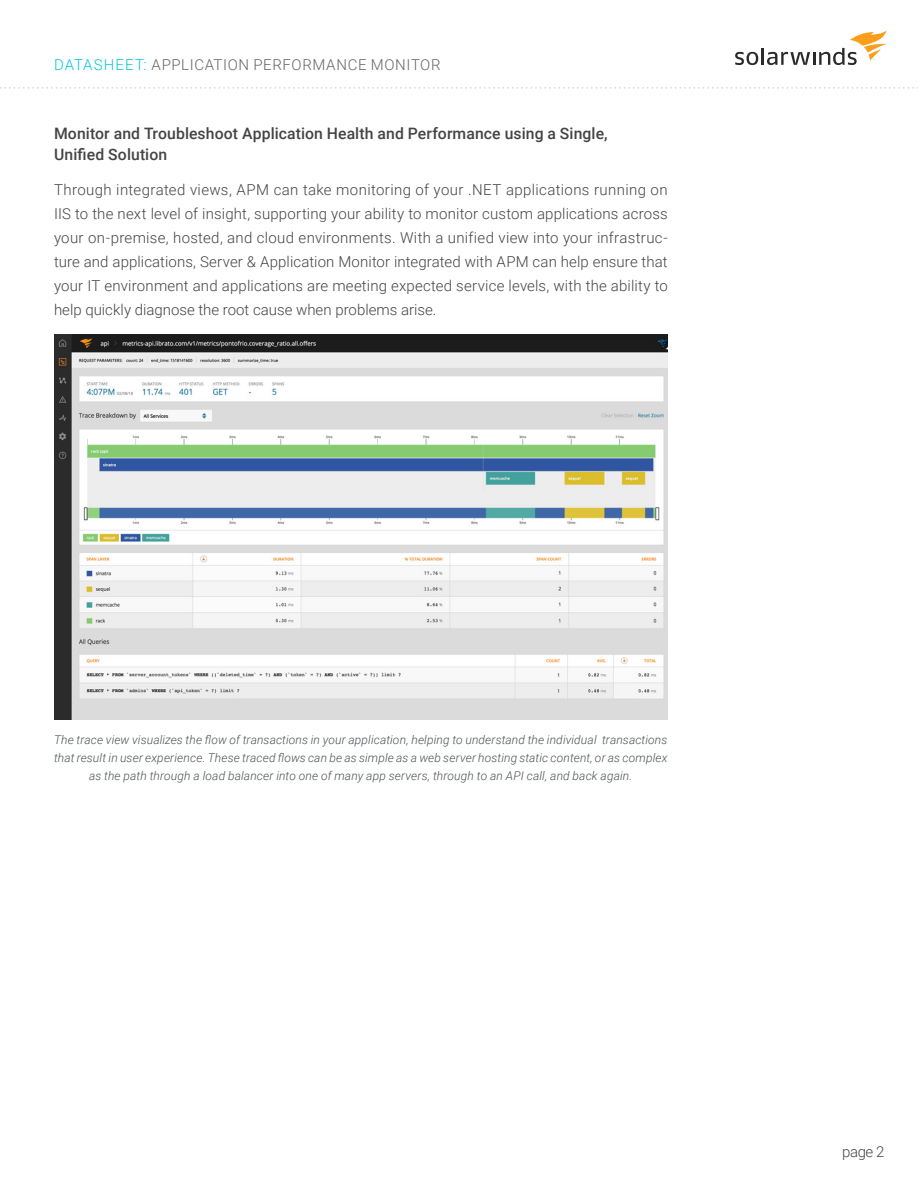
<style>
.page{position:relative;width:918px;height:1188px;background:#fff}
.page>*{position:absolute;margin:0;border:0;box-sizing:border-box;transform-origin:0 0}
.Feature_Name{font:500 15.75px "Roboto";letter-spacing:.005em;color:#444}
.Body_Copy{font:300 15px/24px "Roboto";color:#444;text-align:justify}
.t1{font:300 15px "Roboto";letter-spacing:.04em;color:#666}
.Page_number{font:300 15px "Roboto";color:#444}
.Image_Caption{font:italic 300 12px/18px "Roboto";letter-spacing:.01em;color:#4b5252;text-align:center}
.s1{color:#04c9d7}
</style>
<div class="page">
<svg style="left:735px;top:52px;width:23px;height:13px"></svg>
<hr style="left:761px;top:48px;width:3px;height:17px;background:#2a2a2a">
<svg style="left:767px;top:30px;width:120px;height:35px"></svg>
<svg style="left:0;top:87px;width:918px;height:2px"></svg>
<img style="left:54px;top:334px;width:614px;height:386px">
<p class="t1" style="left:54px;top:54px;width:388px"><span class="s1">DATASHEET:</span> APPLICATION PERFORMANCE MONITOR</p>
<p class="Feature_Name" style="left:54px;top:122px;width:555px">Monitor and Troubleshoot Application Health and Performance using a Single,</p>
<p class="Feature_Name" style="left:54px;top:143px;width:115px">Unified Solution</p>
<p class="Body_Copy" style="left:54px;top:177px;width:615px">Through integrated views, APM can take monitoring of your .NET applications running on IIS to the next level of insight, supporting your ability to monitor custom applications across your on-premise, hosted, and cloud environments. With a unified view into your infrastruc&shy;ture and applications, Server &amp; Application Monitor integrated with APM can help ensure that your IT environment and applications are meeting expected service levels, with the ability to help quickly diagnose the root cause when problems arise.</p>
<p class="Image_Caption" style="left:54px;top:730px;width:615px">The trace view visualizes the flow of transactions in your application, helping to understand the individual transactions that result in user experience. These traced flows can be as simple as a web server hosting static content, or as complex as the path through a load balancer into one of many app servers, through to an API call, and back again.</p>
<p class="Page_number" style="left:842px;top:1141px;width:44px">page 2</p>
</div>
